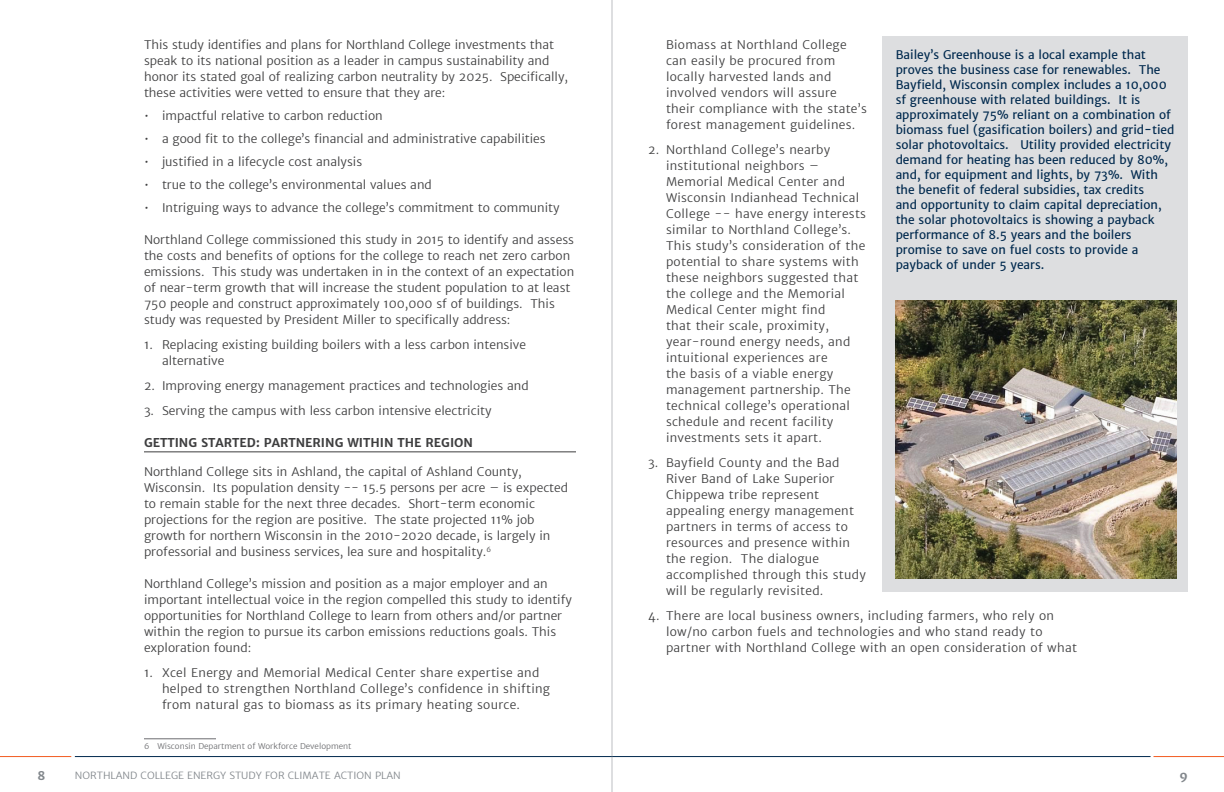
<style>
.page{position:relative;width:1224px;height:792px;background:#fff}
.page>*{position:absolute;margin:0;border:0;box-sizing:border-box;transform-origin:0 0}
.t1{font:300 12px/16px "Merriweather Sans";color:#3e3e3f}
.t2{font:300 12px/16px "Merriweather Sans";letter-spacing:.025em;color:#3e3e3f}
.t3{font:12px/15px "Merriweather Sans";color:#00294e}
.t4{font:700 12px "Merriweather Sans";color:#3e3e3f}
.t5{font:700 12px "Merriweather Sans";color:#82878c}
.t6{font:300 10px "Merriweather Sans";color:#82878c}
.t7{font:300 8px "Merriweather Sans";color:#6c6d70}
</style>
<div class="page">
<hr style="left:75px;top:756px;width:1076px;height:1px;background:#00294e">
<hr style="left:0;top:756px;width:71px;height:1px;background:#f25b21">
<hr style="left:1154px;top:756px;width:70px;height:1px;background:#f25b21">
<hr style="left:612px;top:0;width:1px;height:792px;background:#787d83">
<hr style="left:144px;top:451px;width:432px;height:1px;background:#3e3e3f">
<hr style="left:144px;top:738px;width:72px;height:1px;background:#6c6d70">
<div style="left:882px;top:36px;width:306px;height:556px;background:#dddee0"></div>
<img style="left:896px;top:301px;width:281px;height:278px">
<p class="t1" style="left:144px;top:37px;width:426px">This study identifies and plans for Northland College investments that speak to its national position as a leader in campus sustainability and honor its stated goal of realizing carbon neutrality by 2025. Specifically, these activities were vetted to ensure that they are:</p>
<p class="t1" style="left:144px;top:108px;width:240px">• impactful relative to carbon reduction</p>
<p class="t1" style="left:144px;top:131px;width:403px">• a good fit to the college’s financial and administrative capabilities</p>
<p class="t1" style="left:144px;top:154px;width:220px">• justified in a lifecycle cost analysis</p>
<p class="t1" style="left:144px;top:177px;width:289px">• true to the college’s environmental values and</p>
<p class="t1" style="left:144px;top:200px;width:417px">• Intriguing ways to advance the college’s commitment to community</p>
<p class="t1" style="left:144px;top:232px;width:432px">Northland College commissioned this study in 2015 to identify and assess the costs and benefits of options for the college to reach net zero carbon emissions. This study was undertaken in in the context of an expectation of near-term growth that will increase the student population to at least 750 people and construct approximately 100,000 sf of buildings. This study was requested by President Miller to specifically address:</p>
<p class="t1" style="left:162px;top:337px;width:365px;text-indent:-18px">1. Replacing existing building boilers with a less carbon intensive alternative</p>
<p class="t1" style="left:144px;top:378px;width:386px">2. Improving energy management practices and technologies and</p>
<p class="t1" style="left:144px;top:403px;width:349px">3. Serving the campus with less carbon intensive electricity</p>
<p class="t4" style="left:144px;top:435px;width:331px">GETTI NG STARTED: PARTNERI NG WITHI N THE REGI ON</p>
<p class="t1" style="left:144px;top:464px;width:426px">Northland College sits in Ashland, the capital of Ashland County, Wisconsin. Its population density -- 15.5 persons per acre – is expected to remain stable for the next three decades. Short-term economic projections for the region are positive. The state projected 11% job growth for northern Wisconsin in the 2010-2020 decade, is largely in professorial and business services, lea sure and hospitality.<sup>6</sup></p>
<p class="t1" style="left:144px;top:576px;width:429px">Northland College’s mission and position as a major employer and an important intellectual voice in the region compelled this study to identify opportunities for Northland College to learn from others and/or partner within the region to pursue its carbon emissions reductions goals. This exploration found:</p>
<p class="t2" style="left:162px;top:665px;width:390px;text-indent:-18px">1. Xcel Energy and Memorial Medical Center share expertise and helped to strengthen Northland College’s confidence in shifting from natural gas to biomass as its primary heating source.</p>
<p class="t7" style="left:144px;top:741px;width:209px">6 Wisconsin Department of Workforce Development</p>
<p class="t2" style="left:666px;top:37px;width:202px">Biomass at Northland College can easily be procured from locally harvested lands and involved vendors will assure their compliance with the state’s forest management guidelines.</p>
<p class="t2" style="left:666px;top:142px;width:202px;text-indent:-18px">2. Northland College’s nearby institutional neighbors –<br>Memorial Medical Center and<br>Wisconsin Indianhead Technical<br>College -- have energy interests similar to Northland College’s.<br>This study’s consideration of the potential to share systems with these neighbors suggested that the college and the Memorial<br>Medical Center might find<br>that their scale, proximity, year-round energy needs, and intuitional experiences are<br>the basis of a viable energy management partnership. The technical college’s operational schedule and recent facility investments sets it apart.</p>
<p class="t2" style="left:666px;top:455px;width:201px;text-indent:-18px">3. Bayfield County and the Bad<br>River Band of Lake Superior<br>Chippewa tribe represent appealing energy management partners in terms of access to resources and presence within the region. The dialogue accomplished through this study will be regularly revisited.</p>
<p class="t2" style="left:666px;top:608px;width:413px;text-indent:-18px">4. There are local business owners, including farmers, who rely on low/no carbon fuels and technologies and who stand ready to partner with Northland College with an open consideration of what</p>
<p class="t3" style="left:896px;top:47px;width:280px">Bailey’s Greenhouse is a local example that proves the business case for renewables. The Bayfield, Wisconsin complex includes a 10,000 sf greenhouse with related buildings. It is approximately 75% reliant on a combination of biomass fuel (gasification boilers) and grid-tied solar photovoltaics. Utility provided electricity demand for heating has been reduced by 80%, and, for equipment and lights, by 73%. With the benefit of federal subsidies, tax credits<br>and opportunity to claim capital depreciation, the solar photovoltaics is showing a payback performance of 8.5 years and the boilers promise to save on fuel costs to provide a payback of under 5 years.</p>
<p class="t5" style="left:37px;top:768px;width:9px">8</p>
<p class="t6" style="left:75px;top:769px;width:325px">Northlan d College En ergy Study for Climate Action Plan</p>
<p class="t5" style="left:1180px;top:768px;width:10px">9</p>
</div>
